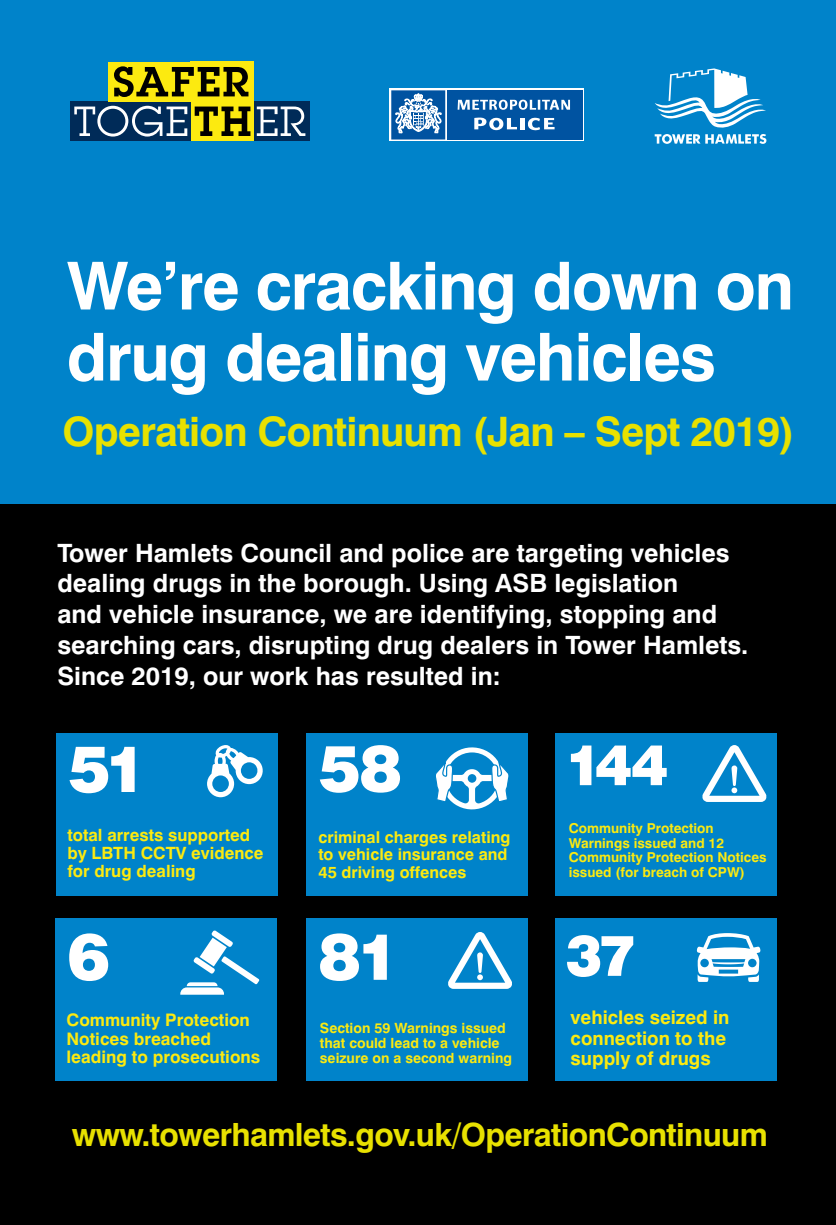
<style>
.page{position:relative;width:836px;height:1225px;background:#fff}
.page>*{position:absolute;margin:0;border:0;box-sizing:border-box;transform-origin:0 0}
.t1{font:700 66.2px/71px "Swiss 721 BT";letter-spacing:-.02em;color:#fff}
.t2{font:900 64.4px "Swiss 721 BT";color:#fff}
.t3{font:900 56.6px "Swiss 721 BT";color:#fff}
.t4{font:700 40.6px "Swiss 721 BT";letter-spacing:-.02em;color:#e8e100}
.t5{font:700 32px "Swiss 721 BT";letter-spacing:-.02em;color:#e8e100}
.t6{font:700 25.2px/31px "Swiss 721 BT";color:#fff}
.t7{font:700 18.8px/20.2px "Swiss 721 BT";color:#fcea10}
.t8{font:700 17.2px/18.6px "Swiss 721 BT";color:#fcea10}
.t9{font:700 16.8px/18.2px "Swiss 721 BT";color:#fcea10}
.t10{font:700 16.2px/17.4px "Swiss 721 BT";color:#fcea10}
.t11{font:700 14px/15.2px "Swiss 721 BT";color:#fcea10}
.t12{font:700 13.6px/14.6px "Swiss 721 BT";color:#fcea10}
</style>
<div class="page">
<div style="left:0;top:374px;width:835px;height:851px;background:#000"></div>
<div style="left:0;top:0;width:835px;height:503px;background:#0083ca"></div>
<div style="left:254px;top:101px;width:55px;height:40px;background:#002b58"></div>
<div style="left:191px;top:62px;width:63px;height:79px;background:#fcea10"></div>
<div style="left:70px;top:101px;width:121px;height:40px;background:#002b58"></div>
<div style="left:108px;top:62px;width:146px;height:39px;background:#fcea10"></div>
<svg style="left:114px;top:66px;width:134px;height:31px"></svg>
<svg style="left:74px;top:106px;width:113px;height:31px"></svg>
<svg style="left:257px;top:107px;width:48px;height:29px"></svg>
<svg style="left:195px;top:107px;width:55px;height:29px"></svg>
<svg style="left:389px;top:89px;width:195px;height:52px"></svg>
<div style="left:446px;top:90px;width:136px;height:49px;background:#0053a1"></div>
<hr style="left:520px;top:118px;width:4px;height:11px;background:#fff">
<svg style="left:528px;top:118px;width:26px;height:12px"></svg>
<svg style="left:457px;top:100px;width:113px;height:10px"></svg>
<svg style="left:474px;top:117px;width:43px;height:13px"></svg>
<div style="left:493px;top:120px;width:6px;height:8px;background:#0053a1;border-radius:3px"></div>
<div style="left:391px;top:90px;width:54px;height:49px;background:#0053a1"></div>
<svg style="left:395px;top:93px;width:47px;height:41px"></svg>
<div style="left:56px;top:918px;width:221px;height:162px;background:#0083ca"></div>
<div style="left:555px;top:918px;width:221px;height:162px;background:#0083ca"></div>
<div style="left:306px;top:918px;width:221px;height:162px;background:#0083ca"></div>
<div style="left:555px;top:732px;width:221px;height:163px;background:#0083ca"></div>
<div style="left:306px;top:732px;width:221px;height:163px;background:#0083ca"></div>
<div style="left:56px;top:732px;width:221px;height:163px;background:#0083ca"></div>
<svg style="left:207px;top:745px;width:56px;height:52px"></svg>
<svg style="left:448px;top:932px;width:64px;height:57px"></svg>
<svg style="left:702px;top:745px;width:64px;height:57px"></svg>
<svg style="left:696px;top:933px;width:64px;height:49px"></svg>
<svg style="left:654px;top:68px;width:112px;height:76px"></svg>
<svg style="left:180px;top:930px;width:79px;height:64px"></svg>
<svg style="left:436px;top:747px;width:73px;height:63px"></svg>
<h1 class="t1" style="left:67px;top:250px;width:728px">We’re cracking down on drug dealing vehicles</h1>
<h3 class="t4" style="left:63px;top:406px;width:733px">Operation Continuum (Jan – Sept 2019)</h3>
<p class="t6" style="left:57px;top:537px;width:692px">Tower Hamlets Council and police are targeting vehicles dealing drugs in the borough. Using ASB legislation<br>and vehicle insurance, we are identifying, stopping and searching cars, disrupting drug dealers in Tower Hamlets.<br>Since 2019, our work has resulted in:</p>
<h2 class="t2" style="left:68px;top:729px;width:80px">51</h2>
<p class="t9" style="left:67px;top:826px;width:198px">total arrests supported by LBTH CCTV evidence for drug dealing</p>
<h2 class="t2" style="left:67px;top:917px;width:44px">6</h2>
<h2 class="t2" style="left:318px;top:729px;width:85px">58</h2>
<h3 class="t3" style="left:565px;top:730px;width:104px">144</h3>
<p class="t10" style="left:318px;top:828px;width:193px">criminal charges relating to vehicle insurance and<br>45 driving offences</p>
<p class="t12" style="left:568px;top:820px;width:199px">Community Protection<br>Warnings issued and 12<br>Community Protection Notices issued (for breach of CPW)</p>
<h2 class="t2" style="left:318px;top:917px;width:82px">81</h2>
<h3 class="t3" style="left:565px;top:921px;width:72px">37</h3>
<p class="t8" style="left:66px;top:1010px;width:195px">Community Protection<br>Notices breached leading to prosecutions</p>
<p class="t11" style="left:320px;top:1020px;width:193px">Section 59 Warnings issued that could lead to a vehicle seizure on a second warning</p>
<p class="t7" style="left:570px;top:1007px;width:160px">vehicles seized in connection to the supply of drugs</p>
<p class="t5" style="left:72px;top:1115px;width:697px">www.towerhamlets.gov.uk/OperationContinuum</p>
</div>
